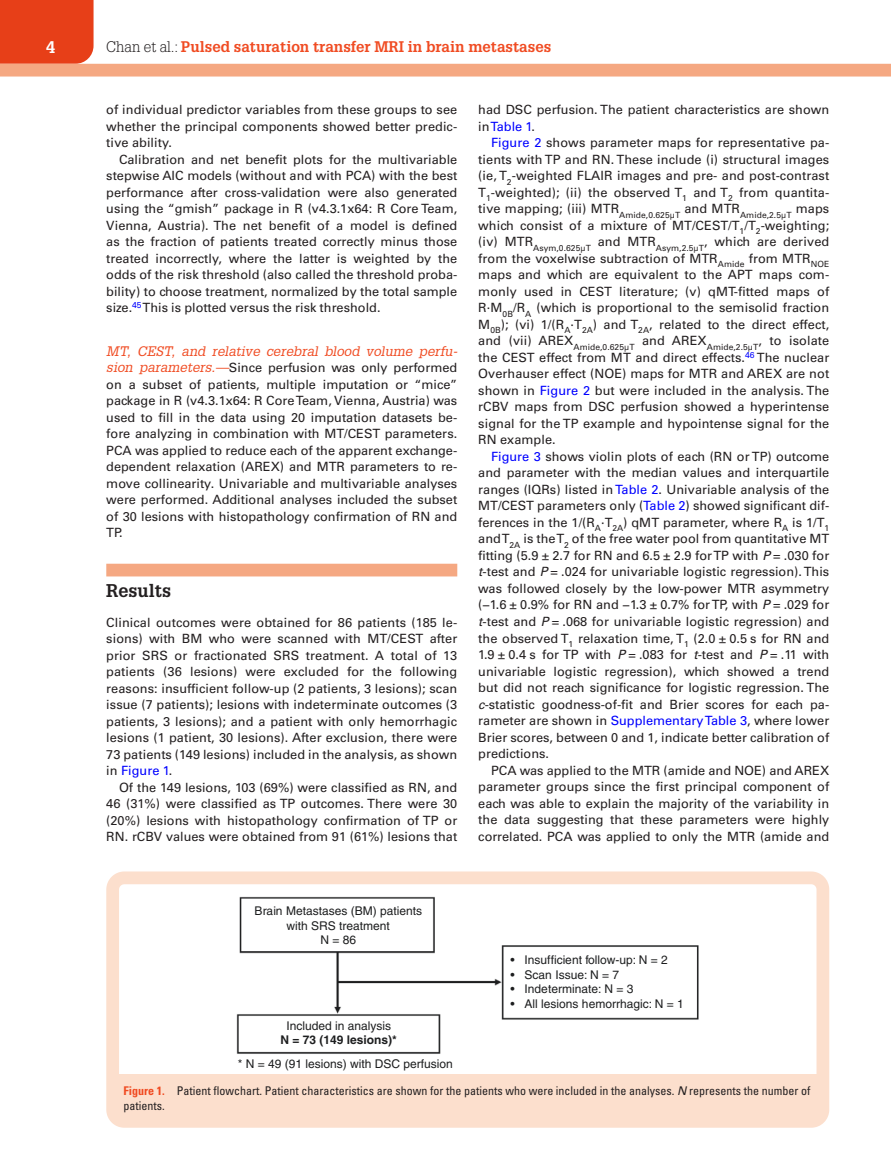
<style>
.page{position:relative;width:891px;height:1175px;background:#fff}
.page>*{position:absolute;margin:0;border:0;box-sizing:border-box;transform-origin:0 0}
.t1{font:700 18px "Glypha LT Std";color:#231f20}
.t2{font:700 16.5px "Glypha LT Std";color:#fff}
.t3{font:15px "Glypha LT Std Bold 2";color:#f04b22}
.t4{font:italic 13.5px "Glypha LT Std";color:#f04b22}
.TextInd{font:12.75px/16.5px "Univers LT Std";color:#231f20;text-align:justify}
.Text{font:12.75px/16.5px "Univers LT Std";letter-spacing:.005em;color:#231f20;text-align:justify}
.t5{font:12px/14.4px "Helvetica";color:#1d1e1f;text-align:center}
.FigCapt{font:condensed 12px/15px "Univers LT Std";color:#231f20}
.s1{font-family:"Glypha LT Std";font-weight:300;color:#231f20}
.s2{font-family:"Glypha LT Std";font-style:italic;font-size:13.5px;color:#f04b22}
.s3{color:#00f}
.s4{font-style:italic}
.s5{font-weight:700}
.s6{font-weight:700;color:#f04b22}
.s7{font-style:italic;font-stretch:normal}
</style>
<div class="page">
<div style="left:0;top:0;width:94px;height:64px;background:#e73f18"></div>
<div style="left:0;top:64px;width:891px;height:12px;background:#f5a882"></div>
<div style="left:106px;top:563px;width:351px;height:13px;background:#f5a882"></div>
<img style="left:236px;top:896px;width:463px;height:158px">
<div style="left:118px;top:1074px;width:700px;height:44px;background:#fcdfcd"></div>
<div style="left:106px;top:871px;width:723px;height:256px;border:13px solid #fcdfcd;border-radius:12px"></div>
<p class="t2" style="left:46px;top:37px;width:11px">4</p>
<p class="t3" style="left:106px;top:37px;width:446px"><span class="s1">Chan et al.:</span> Pulsed saturation transfer MRI in brain metastases</p>
<p class="TextInd" style="left:106px;top:102px;width:353px">of individual predictor variables from these groups to see whether the principal components showed better predic&shy;tive ability.</p>
<p class="TextInd" style="left:106px;top:151px;width:353px;text-indent:13px">Calibration and net benefit plots for the multivariable stepwise AIC models (without and with PCA) with the best performance after cross-validation were also generated using the “gmish” package in R (v4.3.1x64: R Core Team, Vienna, Austria). The net benefit of a model is defined as the fraction of patients treated correctly minus those treated incorrectly, where the latter is weighted by the odds of the risk threshold (also called the threshold proba&shy;bility) to choose treatment, normalized by the total sample size.<sup>45</sup> This is plotted versus the risk threshold.</p>
<h4 class="t4" style="left:106px;top:343px;width:353px">MT, CEST, and relative cerebral blood volume perfu-</h4>
<h4 class="TextInd" style="left:106px;top:360px;width:353px"><span class="s2">sion parameters.—</span>Since perfusion was only performed on a subset of patients, multiple imputation or “mice” package in R (v4.3.1x64: R Core Team, Vienna, Austria) was used to fill in the data using 20 imputation datasets be&shy;fore analyzing in combination with MT/CEST parameters.<br>PCA was applied to reduce each of the apparent exchange&shy;dependent relaxation (AREX) and MTR parameters to re&shy;move collinearity. Univariable and multivariable analyses were performed. Additional analyses included the subset of 30 lesions with histopathology confirmation of RN and TP.</h4>
<h2 class="t1" style="left:106px;top:580px;width:66px">Results</h2>
<p class="Text" style="left:106px;top:614px;width:353px">Clinical outcomes were obtained for 86 patients (185 le&shy;sions) with BM who were scanned with MT/CEST after prior SRS or fractionated SRS treatment. A total of 13 patients (36 lesions) were excluded for the following reasons: insufficient follow-up (2 patients, 3 lesions); scan issue (7 patients); lesions with indeterminate outcomes (3 patients, 3 lesions); and a patient with only hemorrhagic lesions (1 patient, 30 lesions). After exclusion, there were 73 patients (149 lesions) included in the analysis, as shown in <span class="s3">Figure 1</span>.</p>
<p class="TextInd" style="left:106px;top:779px;width:353px;text-indent:13px">Of the 149 lesions, 103 (69%) were classified as RN, and 46 (31%) were classified as TP outcomes. There were 30 (20%) lesions with histopathology confirmation of TP or RN. rCBV values were obtained from 91 (61%) lesions that</p>
<p class="TextInd" style="left:478px;top:102px;width:353px">had DSC perfusion. The patient characteristics are shown in <span class="s3">Table 1</span>.</p>
<p class="TextInd" style="left:478px;top:135px;width:353px;text-indent:13px"><span class="s3">Figure 2</span> shows parameter maps for representative pa&shy;tients with TP and RN. These include (i) structural images (ie, T<sub>2</sub>-weighted FLAIR images and pre- and post-contrast T<sub>1</sub>-weighted); (ii) the observed T<sub>1</sub> and T<sub>2</sub> from quantita&shy;tive mapping; (iii) MTR<sub>Amide,0.625µT</sub> and MTR<sub>Amide,2.5µT</sub> maps which consist of a mixture of MT/CEST/T<sub>1</sub>/T<sub>2</sub>-weighting; (iv) MTR<sub>Asym,0.625µT</sub> and MTR<sub>Asym,2.5µT</sub>, which are derived from the voxelwise subtraction of MTR<sub>Amide</sub> from MTR<sub>NOE </sub>maps and which are equivalent to the APT maps com&shy;monly used in CEST literature; (v) qMT-fitted maps of R·M<sub>0B</sub>/R<sub>A</sub> (which is proportional to the semisolid fraction M<sub>0B</sub>); (vi) 1/(R<sub>A</sub>·T<sub>2A</sub>) and T<sub>2A</sub>, related to the direct effect, and (vii) AREX<sub>Amide,0.625µT</sub> and AREX<sub>Amide,2.5µT</sub>, to isolate the CEST effect from MT and direct effects.<sup>46</sup> The nuclear Overhauser effect (NOE) maps for MTR and AREX are not shown in <span class="s3">Figure 2</span> but were included in the analysis. The rCBV maps from DSC perfusion showed a hyperintense signal for the TP example and hypointense signal for the RN example.</p>
<p class="TextInd" style="left:478px;top:448px;width:353px;text-indent:13px"><span class="s3">Figure 3</span> shows violin plots of each (RN or TP) outcome and parameter with the median values and interquartile ranges (IQRs) listed in <span class="s3">Table 2</span>. Univariable analysis of the MT/CEST parameters only (<span class="s3">Table 2</span>) showed significant dif&shy;ferences in the 1/(R<sub>A</sub>·T<sub>2A</sub>) qMT parameter, where R<sub>A</sub> is 1/T<sub>1 </sub>and T<sub>2A</sub> is the T<sub>2</sub> of the free water pool from quantitative MT fitting (5.9 ± 2.7 for RN and 6.5 ± 2.9 for TP with <span class="s4">P</span> = .030 for <span class="s4">t</span>-test and <span class="s4">P</span> = .024 for univariable logistic regression). This was followed closely by the low-power MTR asymmetry (−1.6 ± 0.9% for RN and −1.3 ± 0.7% for TP, with <span class="s4">P</span> = .029 for <span class="s4">t</span>-test and <span class="s4">P</span> = .068 for univariable logistic regression) and the observed T<sub>1</sub> relaxation time, T<sub>1</sub> (2.0 ± 0.5 s for RN and 1.9 ± 0.4 s for TP with <span class="s4">P</span> = .083 for <span class="s4">t</span>-test and <span class="s4">P</span> = .11 with univariable logistic regression), which showed a trend but did not reach significance for logistic regression. The <span class="s4">c</span>-statistic goodness-of-fit and Brier scores for each pa&shy;rameter are shown in <span class="s3">Supplementary Table 3</span>, where lower Brier scores, between 0 and 1, indicate better calibration of predictions.</p>
<p class="TextInd" style="left:478px;top:762px;width:353px;text-indent:13px">PCA was applied to the MTR (amide and NOE) and AREX parameter groups since the first principal component of each was able to explain the majority of the variability in the data suggesting that these parameters were highly correlated. PCA was applied to only the MTR (amide and</p>
<p class="t5" style="left:255px;top:904px;width:169px">Brain Metastases (BM) patients with SRS treatment<br>N = 86</p>
<p class="t5" style="left:281px;top:1018px;width:118px">Included in analysis<br><span class="s5">N = 73 (149 lesions)*</span></p>
<p class="t5" style="left:510px;top:952px;width:159px">• Insufficient follow-up: N = 2</p>
<p class="t5" style="left:510px;top:967px;width:110px">• Scan Issue: N = 7</p>
<p class="t5" style="left:510px;top:981px;width:124px">• Indeterminate: N = 3</p>
<p class="t5" style="left:510px;top:996px;width:175px">• All lesions hemorrhagic: N = 1</p>
<p class="t5" style="left:238px;top:1056px;width:217px">* N = 49 (91 lesions) with DSC perfusion</p>
<p class="FigCapt" style="left:124px;top:1083px;width:688px"><span class="s6">Figure 1.</span> Patient flowchart. Patient characteristics are shown for the patients who were included in the analyses. <span class="s7">N</span> represents the number of patients.</p>
</div>
